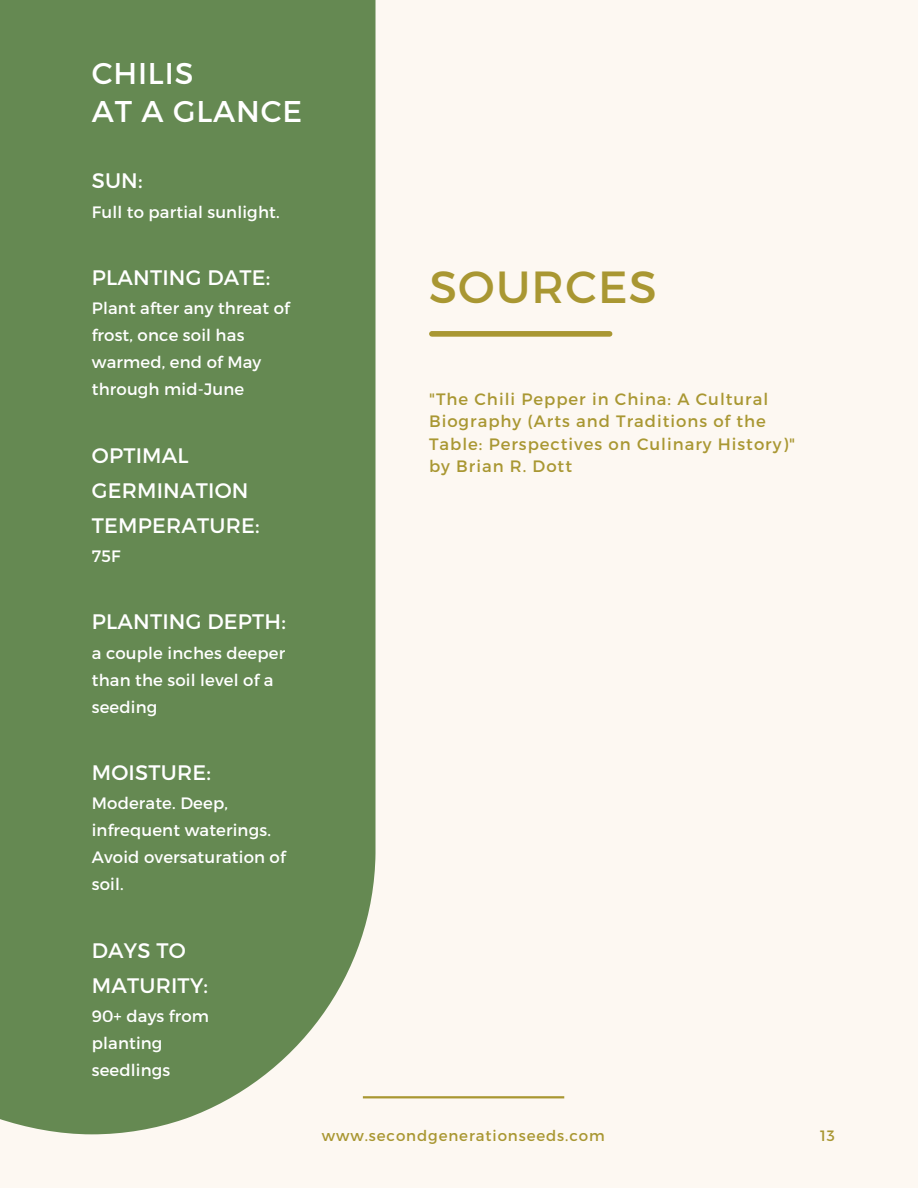
<style>
.page{position:relative;width:918px;height:1188px;background:#fdf8f2}
.page>*{position:absolute;margin:0;border:0;box-sizing:border-box;transform-origin:0 0}
.t1{font:45px "Montserrat";letter-spacing:.03em;color:#a99732}
.t2{font:30px "Montserrat";letter-spacing:.03em;color:#fff}
.t3{font:21px/34.8px "Montserrat";letter-spacing:.01em;color:#fff}
.t4{font:16.5px/27px "Montserrat";letter-spacing:.01em;color:#fff}
.t5{font:16.5px/22.5px "Montserrat";letter-spacing:.06em;color:#a99732}
.t6{font:15px "Montserrat";letter-spacing:.06em;color:#a99732}
</style>
<div class="page">
<hr style="left:363px;top:1096px;width:201px;height:2px;background:#a99732">
<div style="left:0;top:0;width:376px;height:1134px;background:#658952"></div>
<div style="left:432px;top:331px;width:178px;height:6px;background:#a99732"></div>
<p class="t2" style="left:92px;top:54px;width:103px">CHILIS</p>
<p class="t2" style="left:92px;top:92px;width:212px">AT A GLANCE</p>
<p class="t3" style="left:92px;top:162px;width:52px">SUN:</p>
<p class="t4" style="left:92px;top:197px;width:189px">Full to partial sunlight.</p>
<p class="t3" style="left:92px;top:259px;width:180px">PLANTING DATE:</p>
<p class="t4" style="left:92px;top:294px;width:200px">Plant after any threat of frost, once soil has warmed, end of May through mid-June</p>
<p class="t3" style="left:92px;top:437px;width:169px">OPTIMAL<br>GERMINATION<br>TEMPERATURE:</p>
<p class="t4" style="left:92px;top:542px;width:30px">75F</p>
<p class="t3" style="left:92px;top:603px;width:195px">PLANTING DEPTH:</p>
<p class="t4" style="left:92px;top:638px;width:195px">a couple inches deeper than the soil level of a seeding</p>
<p class="t3" style="left:92px;top:754px;width:121px">MOISTURE:</p>
<p class="t4" style="left:92px;top:789px;width:195px">Moderate. Deep, infrequent waterings.<br>Avoid oversaturation of soil.</p>
<p class="t3" style="left:92px;top:932px;width:96px">DAYS TO</p>
<p class="t3" style="left:92px;top:967px;width:118px">MATURITY:</p>
<p class="t4" style="left:92px;top:1002px;width:119px">90+ days from</p>
<p class="t4" style="left:92px;top:1029px;width:72px">planting</p>
<p class="t4" style="left:92px;top:1056px;width:80px">seedlings</p>
<p class="t1" style="left:429px;top:258px;width:229px">SOURCES</p>
<p class="t5" style="left:429px;top:387px;width:368px">"The Chili Pepper in China: A Cultural<br>Biography (Arts and Traditions of the<br>Table: Perspectives on Culinary History)"</p>
<p class="t5" style="left:429px;top:454px;width:145px">by Brian R. Dott</p>
<p class="t6" style="left:322px;top:1126px;width:284px">www.secondgenerationseeds.com</p>
<p class="t6" style="left:820px;top:1126px;width:16px">13</p>
</div>
